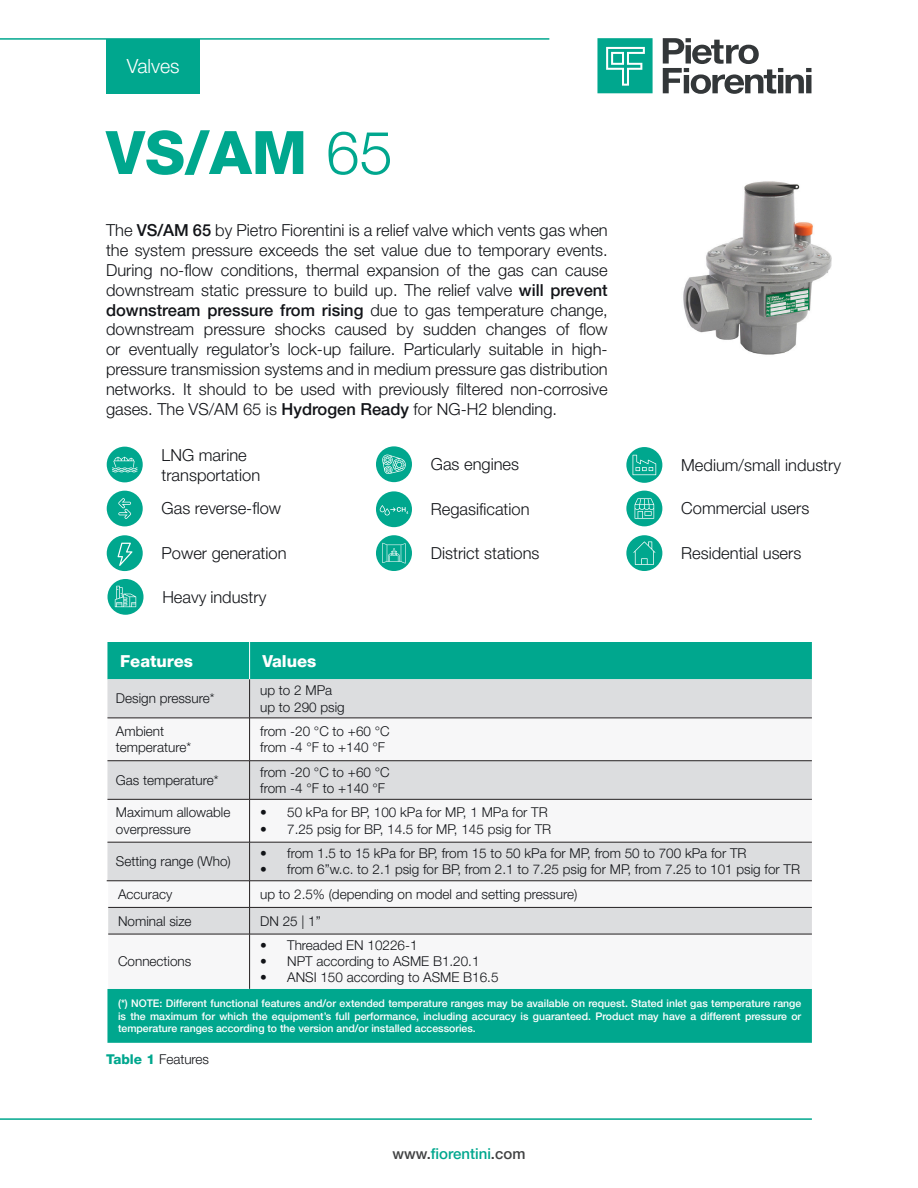
<style>
.page{position:relative;width:918px;height:1188px;background:#fff}
.page>*{position:absolute;margin:0;border:0;box-sizing:border-box;transform-origin:0 0}
.Titolo_Capitolo{font:800 60px "Helvetica Neue LT Pro";color:#00a78e}
.t1{font:300 19.5px "Helvetica Neue LT Pro";color:#fff}
.Testo{font:300 16.5px/19.8px "Helvetica Neue LT Pro";color:#121418;text-align:justify}
.titoli_tabella_bianco{font:800 16.5px "Helvetica Neue LT Pro";color:#fff}
.titoletto_technische{font:500 15px "Helvetica Neue LT Pro";color:#00a78e}
.testo_tabella{font:300 13.5px/16.2px "Helvetica Neue LT Pro";color:#121418}
.testo_tabella-2{font:500 10.5px/12.6px "Helvetica Neue LT Pro";color:#fff;text-align:justify}
.s1{font-weight:300}
.s2{font-weight:500}
.s3{font-weight:800;color:#00a78e}
.s4{color:#414243}
</style>
<div class="page">
<hr style="left:0;top:38px;width:549px;height:2px;background:#00a78e">
<hr style="left:0;top:1118px;width:812px;height:2px;background:#00a78e">
<svg style="left:663px;top:38px;width:148px;height:56px"></svg>
<svg style="left:597px;top:38px;width:56px;height:55px;background:#29b5a0"></svg>
<div style="left:106px;top:39px;width:94px;height:55px;background:#00a78e"></div>
<div style="left:107px;top:491px;width:36px;height:35px;background:#00a78e;border-radius:50%"></div>
<svg style="left:118px;top:498px;width:13px;height:21px"></svg>
<div style="left:376px;top:535px;width:36px;height:36px;background:#00a78e;border-radius:50%"></div>
<svg style="left:382px;top:543px;width:24px;height:21px"></svg>
<div style="left:626px;top:535px;width:36px;height:36px;background:#00a78e;border-radius:50%"></div>
<svg style="left:633px;top:541px;width:22px;height:24px"></svg>
<div style="left:107px;top:447px;width:36px;height:35px;background:#00a78e;border-radius:50%"></div>
<svg style="left:112px;top:456px;width:26px;height:17px"></svg>
<div style="left:376px;top:491px;width:36px;height:36px;background:#00a78e;border-radius:50%"></div>
<svg style="left:380px;top:505px;width:28px;height:10px"></svg>
<div style="left:376px;top:446px;width:36px;height:36px;background:#00a78e;border-radius:50%"></div>
<svg style="left:382px;top:455px;width:24px;height:19px"></svg>
<div style="left:626px;top:491px;width:36px;height:35px;background:#00a78e;border-radius:50%"></div>
<svg style="left:635px;top:498px;width:19px;height:21px"></svg>
<div style="left:107px;top:535px;width:36px;height:36px;background:#00a78e;border-radius:50%"></div>
<svg style="left:118px;top:543px;width:15px;height:23px"></svg>
<svg style="left:626px;top:447px;width:36px;height:36px"></svg>
<svg style="left:633px;top:455px;width:23px;height:20px"></svg>
<svg style="left:108px;top:579px;width:36px;height:36px"></svg>
<svg style="left:115px;top:586px;width:21px;height:21px"></svg>
<img style="left:683px;top:181px;width:149px;height:174px">
<div style="left:107px;top:642px;width:705px;height:401px;background:#00a78e"></div>
<div style="left:107px;top:679px;width:705px;height:39px;background:#dcdddf"></div>
<svg style="left:107px;top:719px;width:705px;height:270px"></svg>
<hr style="left:249px;top:642px;width:1px;height:37px;background:#fff">
<svg style="left:107px;top:882px;width:1px;height:52px"></svg>
<hr style="left:107px;top:934px;width:1px;height:55px;background:#fff">
<hr style="left:249px;top:679px;width:1px;height:39px;background:#231f20">
<hr style="left:107px;top:718px;width:143px;height:1px;background:#231f20">
<hr style="left:250px;top:718px;width:562px;height:1px;background:#231f20">
<hr style="left:249px;top:718px;width:1px;height:43px;background:#231f20">
<hr style="left:107px;top:760px;width:143px;height:1px;background:#231f20">
<hr style="left:250px;top:760px;width:562px;height:1px;background:#231f20">
<hr style="left:249px;top:761px;width:1px;height:38px;background:#231f20">
<hr style="left:107px;top:799px;width:143px;height:1px;background:#231f20">
<hr style="left:250px;top:799px;width:562px;height:1px;background:#231f20">
<hr style="left:249px;top:800px;width:1px;height:42px;background:#231f20">
<hr style="left:107px;top:842px;width:143px;height:1px;background:#231f20">
<hr style="left:250px;top:842px;width:562px;height:1px;background:#231f20">
<hr style="left:249px;top:842px;width:1px;height:39px;background:#231f20">
<hr style="left:107px;top:881px;width:143px;height:1px;background:#231f20">
<hr style="left:250px;top:881px;width:562px;height:1px;background:#231f20">
<hr style="left:108px;top:907px;width:142px;height:1px;background:#231f20">
<hr style="left:250px;top:907px;width:562px;height:1px;background:#231f20">
<svg style="left:249px;top:881px;width:1px;height:53px"></svg>
<hr style="left:108px;top:934px;width:142px;height:1px;background:#231f20">
<hr style="left:250px;top:934px;width:562px;height:1px;background:#231f20">
<hr style="left:249px;top:934px;width:1px;height:55px;background:#231f20">
<p class="t1" style="left:127px;top:54px;width:54px">Valves</p>
<p class="Titolo_Capitolo" style="left:106px;top:117px;width:288px">VS/AM <span class="s1">65</span></p>
<p class="Testo" style="left:106px;top:220px;width:503px">The <span class="s2">VS/AM 65</span> by Pietro Fiorentini is a relief valve which vents gas when the system pressure exceeds the set value due to temporary events.<br>During no-flow conditions, thermal expansion of the gas can cause downstream static pressure to build up. The relief valve <span class="s2">will prevent downstream pressure from rising</span> due to gas temperature change, downstream pressure shocks caused by sudden changes of flow or eventually regulator’s lock-up failure. Particularly suitable in high&shy;pressure transmission systems and in medium pressure gas distribution networks. It should to be used with previously filtered non-corrosive gases. The VS/AM 65 is <span class="s2">Hydrogen Ready</span> for NG-H2 blending.</p>
<p class="Testo" style="left:162px;top:445px;width:100px">LNG marine transportation</p>
<p class="Testo" style="left:162px;top:498px;width:121px">Gas reverse-flow</p>
<p class="Testo" style="left:431px;top:454px;width:90px">Gas engines</p>
<p class="Testo" style="left:431px;top:499px;width:100px">Regasification</p>
<p class="Testo" style="left:681px;top:455px;width:161px">Medium/small industry</p>
<p class="Testo" style="left:681px;top:498px;width:130px">Commercial users</p>
<p class="Testo" style="left:162px;top:543px;width:127px">Power generation</p>
<p class="Testo" style="left:162px;top:587px;width:105px">Heavy industry</p>
<p class="titoli_tabella_bianco" style="left:120px;top:651px;width:74px">Features</p>
<p class="titoli_tabella_bianco" style="left:262px;top:651px;width:56px">Values</p>
<p class="testo_tabella" style="left:116px;top:690px;width:100px">Design pressure*</p>
<p class="testo_tabella" style="left:260px;top:682px;width:74px">up to 2 MPa</p>
<p class="testo_tabella" style="left:260px;top:698px;width:86px">up to 290 psig</p>
<p class="testo_tabella" style="left:116px;top:723px;width:77px">Ambient temperature*</p>
<p class="testo_tabella" style="left:260px;top:723px;width:131px">from -20 °C to +60 °C</p>
<p class="testo_tabella" style="left:260px;top:739px;width:126px">from -4 °F to +140 °F</p>
<p class="testo_tabella" style="left:116px;top:772px;width:104px">Gas temperature*</p>
<p class="testo_tabella" style="left:260px;top:764px;width:131px">from -20 °C to +60 °C</p>
<p class="testo_tabella" style="left:260px;top:780px;width:126px">from -4 °F to +140 °F</p>
<p class="Testo" style="left:431px;top:543px;width:110px">District stations</p>
<p class="Testo" style="left:681px;top:543px;width:122px">Residential users</p>
<p class="testo_tabella" style="left:116px;top:804px;width:116px">Maximum allowable overpressure</p>
<p class="testo_tabella" style="left:260px;top:804px;width:289px">• 50 kPa for BP, 100 kPa for MP, 1 MPa for TR</p>
<p class="testo_tabella" style="left:260px;top:820px;width:292px">• 7.25 psig for BP, 14.5 for MP, 145 psig for TR</p>
<p class="testo_tabella" style="left:116px;top:853px;width:116px">Setting range (Who)</p>
<p class="testo_tabella" style="left:260px;top:845px;width:488px">• from 1.5 to 15 kPa for BP, from 15 to 50 kPa for MP, from 50 to 700 kPa for TR</p>
<p class="testo_tabella" style="left:260px;top:861px;width:541px">• from 6”w.c. to 2.1 psig for BP, from 2.1 to 7.25 psig for MP, from 7.25 to 101 psig for TR</p>
<p class="testo_tabella" style="left:118px;top:886px;width:56px">Accuracy</p>
<p class="testo_tabella" style="left:260px;top:886px;width:319px">up to 2.5% (depending on model and setting pressure)</p>
<p class="testo_tabella" style="left:118px;top:912px;width:75px">Nominal size</p>
<p class="testo_tabella" style="left:260px;top:912px;width:62px">DN 25 | 1”</p>
<p class="testo_tabella" style="left:118px;top:953px;width:75px">Connections</p>
<p class="testo_tabella" style="left:260px;top:937px;width:159px">• Threaded EN 10226-1</p>
<p class="testo_tabella" style="left:260px;top:953px;width:221px">• NPT according to ASME B1.20.1</p>
<p class="testo_tabella" style="left:260px;top:969px;width:240px">• ANSI 150 according to ASME B16.5</p>
<p class="testo_tabella-2" style="left:118px;top:997px;width:685px">(*) NOTE: Different functional features and/or extended temperature ranges may be available on request. Stated inlet gas temperature range is the maximum for which the equipment’s full performance, including accuracy is guaranteed. Product may have a different pressure or temperature ranges according to the version and/or installed accessories.</p>
<p class="testo_tabella" style="left:106px;top:1051px;width:105px"><span class="s3">Table 1</span> Features</p>
<p class="titoletto_technische" style="left:393px;top:1145px;width:134px"><span class="s4">www.</span>fiorentini<span class="s4">.com</span></p>
</div>
